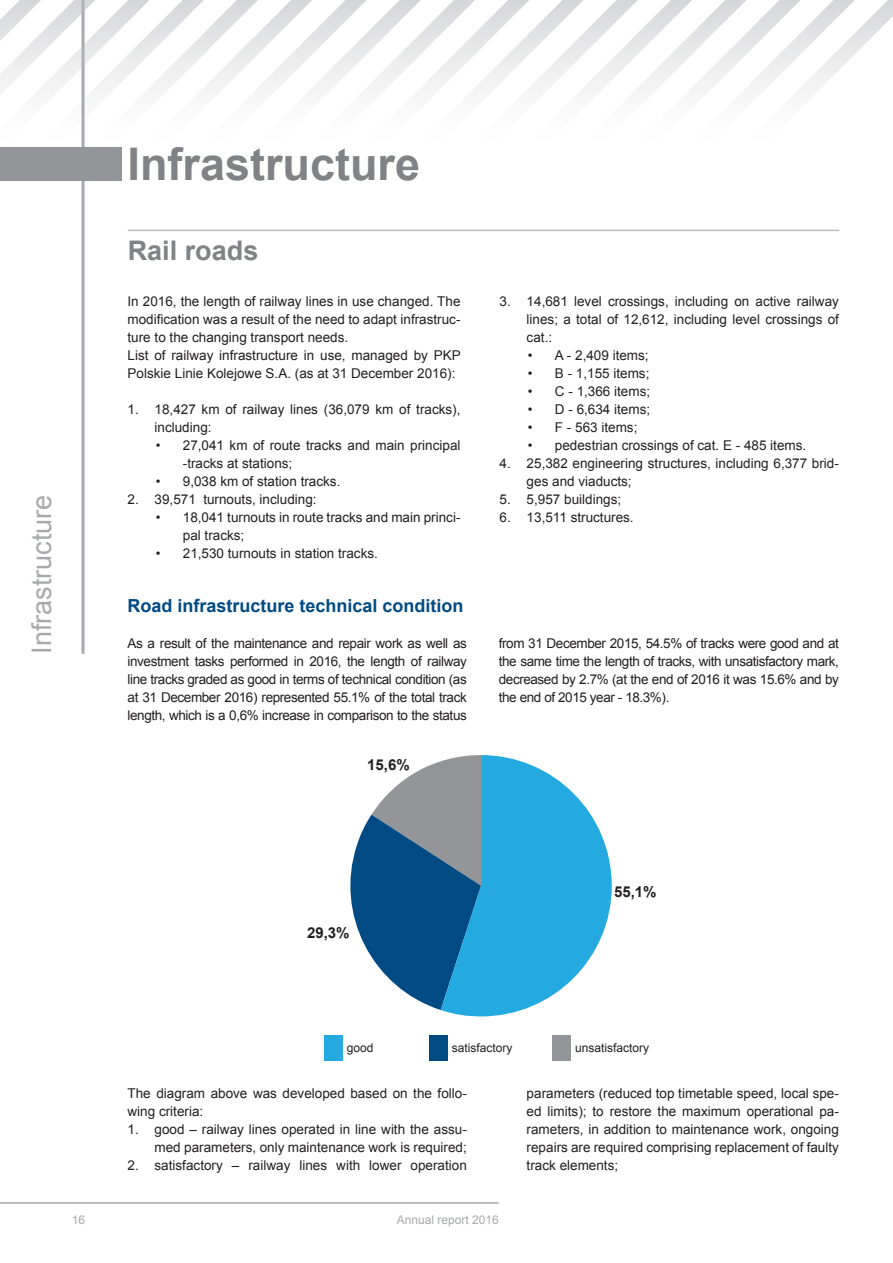
<style>
.page{position:relative;width:893px;height:1263px;background:#fff}
.page>*{position:absolute;margin:0;border:0;box-sizing:border-box;transform-origin:0 0}
.t1{font:700 45px "Arial";color:#808285}
.t2{font:27px "Arial";color:#a8a9ad}
.t3{font:700 27px "Arial";color:#808285}
.t4{font:700 18px "Arial";color:#004b84}
.t5{font:700 15px "Arial";color:#231f20}
.t6{font:13.5px/18px "Arial";color:#231f20}
.t7{font:12px "Arial";color:#231f20}
.t8{font:12px "Arial";color:#a8a9ad}
</style>
<div class="page">
<hr style="left:82px;top:0;width:3px;height:654px;background:#a8a9ad">
<hr style="left:0;top:1202px;width:499px;height:2px;background:#a8a9ad">
<svg style="left:350px;top:755px;width:262px;height:261px"></svg>
<div style="left:324px;top:1035px;width:19px;height:26px;background:#24aae1"></div>
<div style="left:552px;top:1035px;width:18px;height:26px;background:#939598"></div>
<div style="left:429px;top:1035px;width:19px;height:26px;background:#004b84"></div>
<div style="left:0;top:147px;width:121px;height:33px;background:#939598"></div>
<svg style="left:0;top:0;width:893px;height:149px"></svg>
<hr style="left:128px;top:230px;width:711px;height:1px;background:#bcbdc0">
<p class="t2" style="left:23px;top:654px;width:161px;rotate:-90deg">Infrastructure</p>
<p class="t1" style="left:128px;top:132px;width:294px">Infrastructure</p>
<p class="t3" style="left:128px;top:232px;width:132px">Rail roads</p>
<p class="t6" style="left:128px;top:292px;width:334px;text-align:justify">In 2016, the length of railway lines in use changed. The modification was a result of the need to adapt infrastruc&shy;ture to the changing transport needs.</p>
<p class="t6" style="left:128px;top:346px;width:335px">List of railway infrastructure in use, managed by PKP<br>Polskie Linie Kolejowe S.A. (as at 31 December 2016):</p>
<p class="t6" style="left:155px;top:400px;width:307px;text-indent:-27px">1. 18,427 km of railway lines (36,079 km of tracks), including:</p>
<p class="t6" style="left:183px;top:436px;width:279px;text-indent:-27px">• 27,041 km of route tracks and main principal -tracks at stations;</p>
<p class="t6" style="left:156px;top:472px;width:186px">• 9,038 km of station tracks.</p>
<p class="t6" style="left:128px;top:490px;width:191px">2. 39,571 turnouts, including:</p>
<p class="t6" style="left:183px;top:508px;width:279px;text-indent:-27px">• 18,041 turnouts in route tracks and main princi&shy;pal tracks;</p>
<p class="t6" style="left:156px;top:544px;width:224px">• 21,530 turnouts in station tracks.</p>
<p class="t4" style="left:128px;top:593px;width:338px">Road infrastructure technical condition</p>
<p class="t6" style="left:128px;top:634px;width:341px;text-align:justify">As a result of the maintenance and repair work as well as investment tasks performed in 2016, the length of railway line tracks graded as good in terms of technical condition (as at 31 December 2016) represented 55.1% of the total track length, which is a 0,6% increase in comparison to the status</p>
<p class="t5" style="left:367px;top:754px;width:44px">15,6%</p>
<p class="t6" style="left:527px;top:292px;width:314px;text-align:justify;text-indent:-27px">3. 14,681 level crossings, including on active railway lines; a total of 12,612, including level crossings of cat.:</p>
<p class="t6" style="left:528px;top:346px;width:122px">• A - 2,409 items;</p>
<p class="t6" style="left:528px;top:364px;width:123px">• B - 1,155 items;</p>
<p class="t6" style="left:528px;top:382px;width:124px">• C - 1,366 items;</p>
<p class="t6" style="left:528px;top:400px;width:124px">• D - 6,634 items;</p>
<p class="t6" style="left:528px;top:418px;width:111px">• F - 563 items;</p>
<p class="t6" style="left:528px;top:436px;width:280px">• pedestrian crossings of cat. E - 485 items.</p>
<p class="t6" style="left:527px;top:454px;width:314px;text-indent:-27px">4. 25,382 engineering structures, including 6,377 brid&shy;ges and viaducts;</p>
<p class="t6" style="left:500px;top:490px;width:123px">5. 5,957 buildings;</p>
<p class="t6" style="left:500px;top:508px;width:136px">6. 13,511 structures.</p>
<p class="t6" style="left:499px;top:634px;width:342px;text-align:justify">from 31 December 2015, 54.5% of tracks were good and at the same time the length of tracks, with unsatisfactory mark, decreased by 2.7% (at the end of 2016 it was 15.6% and by the end of 2015 year - 18.3%).</p>
<p class="t5" style="left:307px;top:922px;width:44px">29,3%</p>
<p class="t5" style="left:614px;top:881px;width:44px">55,1%</p>
<p class="t7" style="left:347px;top:1039px;width:28px">good</p>
<p class="t7" style="left:452px;top:1039px;width:62px">satisfactory</p>
<p class="t7" style="left:575px;top:1039px;width:76px">unsatisfactory</p>
<p class="t6" style="left:128px;top:1084px;width:341px">The diagram above was developed based on the follo&shy;wing criteria:</p>
<p class="t6" style="left:128px;top:1120px;width:341px;text-align:right">1. good – railway lines operated in line with the assu&shy;med parameters, only maintenance work is required;</p>
<p class="t6" style="left:128px;top:1156px;width:341px">2. satisfactory – railway lines with lower operation</p>
<p class="t8" style="left:72px;top:1211px;width:15px">16</p>
<p class="t8" style="left:397px;top:1211px;width:104px">Annual report 2016</p>
<p class="t6" style="left:527px;top:1084px;width:314px;text-align:justify">parameters (reduced top timetable speed, local spe&shy;ed limits); to restore the maximum operational pa&shy;rameters, in addition to maintenance work, ongoing repairs are required comprising replacement of faulty track elements;</p>
</div>
